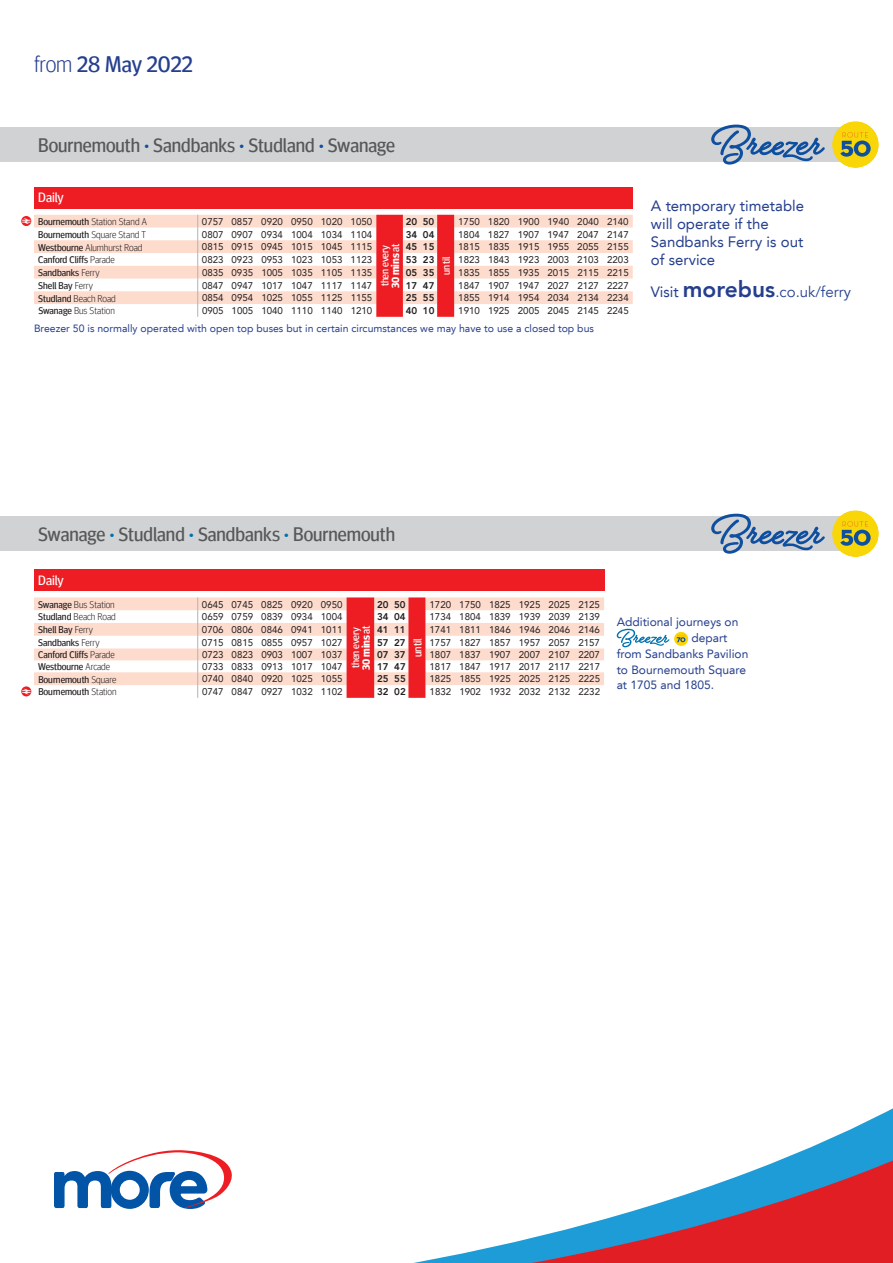
<style>
.page{position:relative;width:893px;height:1263px;background:#fff}
.page>*{position:absolute;margin:0;border:0;box-sizing:border-box;transform-origin:0 0}
.t1{font:22.5px "Meta Headline";color:#253f8e}
.t2{font:19.5px "Meta Headline";color:#57585a}
.t3{font:15px/18px "Avenir LT";color:#253f8e}
.t4{font:15px "Avenir LT";color:#253f8e}
.t5{font:13.5px "Meta Headline";color:#fff}
.t6{font:12px "Avenir LT";color:#253f8e}
.t7{font:700 11.25px "Meta Headline";letter-spacing:-.01em;color:#fff}
.t8{font:11.25px "Meta Headline";color:#fff}
.t9{font:10.5px "Avenir LT";color:#253f8e}
.t10{font:10.5px "Meta Headline";letter-spacing:-.01em;color:#fff}
.t11{font:9.75px "Avenir LT";color:#231f20}
.t12{font:9.75px "Meta Headline";color:#231f20}
.t13{font:300 9.75px "Meta Headline";color:#231f20}
.t14{font:800 9.75px "Avenir LT";color:#231f20}
.s1{font-weight:300}
.s2{font-weight:700;font-size:10.5px;color:#0f4fa0}
.s3{font-weight:400}
.s4{font-size:10.5px}
.s5{font-style:inherit}
.s6{font-weight:800;font-size:22.65px}
.s7{font-weight:700;font-size:10.5px;color:#0071ad}
</style>
<div class="page">
<svg style="left:198px;top:1108px;width:695px;height:155px"></svg>
<svg style="left:54px;top:1150px;width:141px;height:59px"></svg>
<div style="left:34px;top:187px;width:599px;height:21px;background:#ee1d23"></div>
<svg style="left:34px;top:215px;width:599px;height:89px;fill:#fddcce"></svg>
<svg style="left:376px;top:215px;width:78px;height:102px"></svg>
<svg style="left:197px;top:215px;width:1px;height:102px"></svg>
<svg style="left:21px;top:216px;width:10px;height:10px"></svg>
<svg style="left:22px;top:218px;width:8px;height:6px"></svg>
<div style="left:34px;top:570px;width:570px;height:21px;background:#ee1d23"></div>
<svg style="left:34px;top:597px;width:570px;height:88px;fill:#fddcce"></svg>
<svg style="left:347px;top:597px;width:78px;height:101px"></svg>
<svg style="left:197px;top:597px;width:1px;height:101px"></svg>
<svg style="left:617px;top:629px;width:52px;height:18px"></svg>
<svg style="left:674px;top:632px;width:14px;height:14px"></svg>
<svg style="left:677px;top:635px;width:8px;height:7px"></svg>
<svg style="left:21px;top:686px;width:10px;height:10px"></svg>
<svg style="left:22px;top:689px;width:8px;height:5px"></svg>
<div style="left:0;top:128px;width:859px;height:34px;background:#d1d2d4"></div>
<div style="left:832px;top:121px;width:47px;height:47px;background:#f8d608;border-radius:50%"></div>
<svg style="left:840px;top:132px;width:31px;height:25px"></svg>
<svg style="left:711px;top:125px;width:114px;height:40px"></svg>
<div style="left:0;top:517px;width:859px;height:34px;background:#d1d2d4"></div>
<div style="left:832px;top:510px;width:47px;height:47px;background:#f8d608;border-radius:50%"></div>
<svg style="left:840px;top:521px;width:31px;height:25px"></svg>
<svg style="left:711px;top:514px;width:114px;height:40px"></svg>
<h1 class="t1" style="left:34px;top:51px;width:160px"><span class="s1">from</span> 28 May 2022</h1>
<h2 class="t2" style="left:38px;top:134px;width:358px">Bournemouth <span class="s2">•</span> Sandbanks <span class="s2">•</span> Studland <span class="s2">•</span> Swanage</h2>
<h3 class="t5" style="left:38px;top:189px;width:27px">Daily</h3>
<p class="t13" style="left:38px;top:216px;width:110px"><span class="s3">Bournemouth</span> Station Stand A</p>
<p class="t11" style="left:202px;top:216px;width:172px">0757 0857 0920 0950 1020 1050</p>
<p class="t14" style="left:406px;top:216px;width:30px">20 50</p>
<p class="t11" style="left:458px;top:216px;width:172px">1750 1820 1900 1940 2040 2140</p>
<p class="t13" style="left:38px;top:229px;width:109px"><span class="s3">Bournemouth</span> Square Stand T</p>
<p class="t11" style="left:202px;top:228px;width:172px">0807 0907 0934 1004 1034 1104</p>
<p class="t14" style="left:406px;top:228px;width:30px">34 04</p>
<p class="t11" style="left:458px;top:228px;width:172px">1804 1827 1907 1947 2047 2147</p>
<p class="t13" style="left:38px;top:241px;width:106px"><span class="s3">Westbourne</span> Alumhurst Road</p>
<p class="t11" style="left:202px;top:241px;width:172px">0815 0915 0945 1015 1045 1115</p>
<p class="t14" style="left:406px;top:241px;width:30px">45 15</p>
<p class="t11" style="left:458px;top:241px;width:172px">1815 1835 1915 1955 2055 2155</p>
<p class="t12" style="left:38px;top:254px;width:78px">Canford Cliffs <span class="s1">Parade</span></p>
<p class="t11" style="left:202px;top:254px;width:172px">0823 0923 0953 1023 1053 1123</p>
<p class="t14" style="left:406px;top:254px;width:30px">53 23</p>
<p class="t11" style="left:458px;top:254px;width:172px">1823 1843 1923 2003 2103 2203</p>
<p class="t12" style="left:38px;top:267px;width:63px">Sandbanks <span class="s1">Ferry</span></p>
<p class="t11" style="left:202px;top:267px;width:172px">0835 0935 1005 1035 1105 1135</p>
<p class="t14" style="left:406px;top:267px;width:30px">05 35</p>
<p class="t11" style="left:458px;top:267px;width:172px">1835 1855 1935 2015 2115 2215</p>
<p class="t12" style="left:38px;top:280px;width:56px">Shell Bay <span class="s1">Ferry</span></p>
<p class="t11" style="left:202px;top:280px;width:172px">0847 0947 1017 1047 1117 1147</p>
<p class="t14" style="left:406px;top:279px;width:30px">17 47</p>
<p class="t11" style="left:458px;top:280px;width:172px">1847 1907 1947 2027 2127 2227</p>
<p class="t13" style="left:38px;top:292px;width:79px"><span class="s3">Studland</span> Beach Road</p>
<p class="t11" style="left:202px;top:292px;width:172px">0854 0954 1025 1055 1125 1155</p>
<p class="t14" style="left:406px;top:292px;width:30px">25 55</p>
<p class="t11" style="left:458px;top:292px;width:172px">1855 1914 1954 2034 2134 2234</p>
<p class="t13" style="left:38px;top:305px;width:78px"><span class="s3">Swanage</span> Bus Station</p>
<p class="t11" style="left:202px;top:305px;width:172px">0905 1005 1040 1110 1140 1210</p>
<p class="t14" style="left:406px;top:305px;width:30px">40 10</p>
<p class="t11" style="left:458px;top:305px;width:172px">1910 1925 2005 2045 2145 2245</p>
<p class="t10" style="left:379px;top:286px;width:43px;rotate:-90deg">then every</p>
<p class="t7" style="left:388px;top:288px;width:46px;rotate:-90deg"><span class="s4">30</span> mins <span class="s3">at</span></p>
<p class="t10" style="left:440px;top:275px;width:19px;rotate:-90deg">until</p>
<p class="t9" style="left:34px;top:322px;width:561px">Breezer 50 is normally operated with open top buses but in certain circumstances we may have to use a closed top bus</p>
<h3 class="t3" style="left:651px;top:197px;width:155px">A temporary timetable will operate if the<br>Sandbanks Ferry is out of service</h3>
<h3 class="t4" style="left:651px;top:283px;width:201px"><span class="s5">Visit</span> <span class="s6">morebus</span>.co.uk/ferry</h3>
<h2 class="t2" style="left:38px;top:522px;width:358px">Swanage <span class="s7">•</span> Studland <span class="s7">•</span> Sandbanks <span class="s7">•</span> Bournemouth</h2>
<h3 class="t5" style="left:38px;top:572px;width:27px">Daily</h3>
<p class="t13" style="left:38px;top:599px;width:78px"><span class="s3">Swanage</span> Bus Station</p>
<p class="t11" style="left:202px;top:598px;width:142px">0645 0745 0825 0920 0950</p>
<p class="t14" style="left:377px;top:598px;width:30px">20 50</p>
<p class="t11" style="left:429px;top:598px;width:172px">1720 1750 1825 1925 2025 2125</p>
<p class="t13" style="left:38px;top:611px;width:79px"><span class="s3">Studland</span> Beach Road</p>
<p class="t11" style="left:202px;top:611px;width:142px">0659 0759 0839 0934 1004</p>
<p class="t14" style="left:377px;top:611px;width:30px">34 04</p>
<p class="t11" style="left:429px;top:611px;width:172px">1734 1804 1839 1939 2039 2139</p>
<p class="t12" style="left:38px;top:624px;width:56px">Shell Bay <span class="s1">Ferry</span></p>
<p class="t11" style="left:202px;top:624px;width:142px">0706 0806 0846 0941 1011</p>
<p class="t14" style="left:377px;top:624px;width:30px">41 11</p>
<p class="t11" style="left:429px;top:624px;width:172px">1741 1811 1846 1946 2046 2146</p>
<p class="t12" style="left:38px;top:637px;width:63px">Sandbanks <span class="s1">Ferry</span></p>
<p class="t11" style="left:202px;top:637px;width:142px">0715 0815 0855 0957 1027</p>
<p class="t14" style="left:377px;top:637px;width:30px">57 27</p>
<p class="t11" style="left:430px;top:637px;width:172px">1757 1827 1857 1957 2057 2157</p>
<p class="t12" style="left:38px;top:649px;width:78px">Canford Cliffs <span class="s1">Parade</span></p>
<p class="t11" style="left:202px;top:649px;width:142px">0723 0823 0903 1007 1037</p>
<p class="t14" style="left:377px;top:649px;width:30px">07 37</p>
<p class="t11" style="left:430px;top:649px;width:172px">1807 1837 1907 2007 2107 2207</p>
<p class="t12" style="left:38px;top:661px;width:73px">Westbourne <span class="s1">Arcade</span></p>
<p class="t11" style="left:202px;top:661px;width:142px">0733 0833 0913 1017 1047</p>
<p class="t14" style="left:377px;top:661px;width:30px">17 47</p>
<p class="t11" style="left:430px;top:661px;width:172px">1817 1847 1917 2017 2117 2217</p>
<p class="t12" style="left:38px;top:673px;width:80px">Bournemouth <span class="s1">Square</span></p>
<p class="t11" style="left:202px;top:673px;width:142px">0740 0840 0920 1025 1055</p>
<p class="t14" style="left:377px;top:673px;width:30px">25 55</p>
<p class="t11" style="left:430px;top:673px;width:172px">1825 1855 1925 2025 2125 2225</p>
<p class="t12" style="left:38px;top:686px;width:80px">Bournemouth <span class="s1">Station</span></p>
<p class="t11" style="left:202px;top:686px;width:142px">0747 0847 0927 1032 1102</p>
<p class="t14" style="left:377px;top:686px;width:30px">32 02</p>
<p class="t11" style="left:430px;top:686px;width:172px">1832 1902 1932 2032 2132 2232</p>
<p class="t10" style="left:349px;top:668px;width:43px;rotate:-90deg">then every</p>
<p class="t7" style="left:359px;top:670px;width:46px;rotate:-90deg"><span class="s4">30</span> mins <span class="s3">at</span></p>
<p class="t8" style="left:411px;top:657px;width:20px;rotate:-90deg">until</p>
<p class="t6" style="left:617px;top:615px;width:123px">Additional journeys on</p>
<p class="t6" style="left:691px;top:631px;width:38px">depart</p>
<p class="t6" style="left:617px;top:647px;width:133px">from Sandbanks Pavilion</p>
<p class="t6" style="left:617px;top:662px;width:131px">to Bournemouth Square</p>
<p class="t6" style="left:617px;top:678px;width:99px">at 1705 and 1805.</p>
</div>
